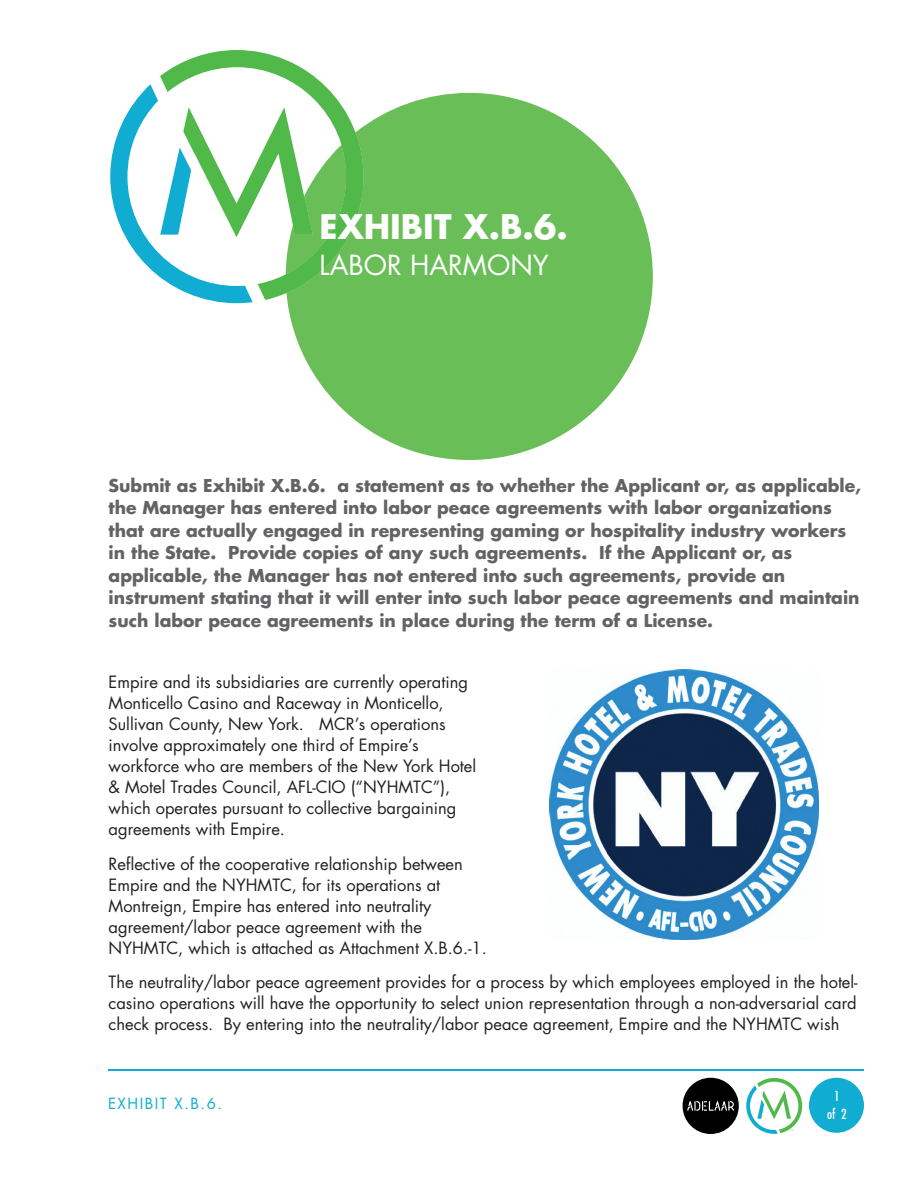
<style>
.page{position:relative;width:918px;height:1188px;background:#fff}
.page>*{position:absolute;margin:0;border:0;box-sizing:border-box;transform-origin:0 0}
.t1{font:700 33px "Futura Std";color:#fff}
.t2{font:27px "Futura Std";color:#fff}
.t3{font:700 17.25px/22.5px "Futura Std";color:#636366}
.t4{font:16.5px/21px "Futura Std";color:#231f20}
.t5{font:15px "Futura Std";letter-spacing:.1em;color:#10acd2}
.t6{font:condensed 13.5px "Futura Std";color:#fff}
.t7{font:500 condensed 13.5px "Futura";color:#fff}
</style>
<div class="page">
<svg style="left:746px;top:1078px;width:56px;height:56px"></svg>
<div style="left:809px;top:1078px;width:55px;height:55px;background:#10acd2;border-radius:50%"></div>
<hr style="left:108px;top:1069px;width:756px;height:2px;background:#10acd2">
<div style="left:683px;top:1078px;width:56px;height:56px;background:#000001;border-radius:50%"></div>
<svg style="left:687px;top:1101px;width:47px;height:10px"></svg>
<svg style="left:160px;top:50px;width:163px;height:34px"></svg>
<svg style="left:287px;top:93px;width:366px;height:367px;fill:#6abe58"></svg>
<svg style="left:110px;top:84px;width:253px;height:219px"></svg>
<img style="left:550px;top:670px;width:269px;height:270px">
<h1 class="t1" style="left:320px;top:205px;width:250px">EXHIBIT X.B.6.</h1>
<h2 class="t2" style="left:320px;top:248px;width:231px">LABOR HARMONY</h2>
<p class="t3" style="left:109px;top:474px;width:754px">Submit as Exhibit X.B.6. a statement as to whether the Applicant or, as applicable, the Manager has entered into labor peace agreements with labor organizations that are actually engaged in representing gaming or hospitality industry workers in the State. Provide copies of any such agreements. If the Applicant or, as applicable, the Manager has not entered into such agreements, provide an instrument stating that it will enter into such labor peace agreements and maintain such labor peace agreements in place during the term of a License.</p>
<p class="t4" style="left:109px;top:672px;width:369px">Empire and its subsidiaries are currently operating Monticello Casino and Raceway in Monticello, Sullivan County, New York. MCR’s operations involve approximately one third of Empire’s workforce who are members of the New York Hotel &amp; Motel Trades Council, AFL-CIO (“NYHMTC”), which operates pursuant to collective bargaining agreements with Empire.</p>
<p class="t4" style="left:109px;top:853px;width:380px">Reflective of the cooperative relationship between Empire and the NYHMTC, for its operations at Montreign, Empire has entered into neutrality agreement/labor peace agreement with the NYHMTC, which is attached as Attachment X.B.6.-1.</p>
<p class="t4" style="left:109px;top:972px;width:751px;text-align:justify">The neutrality/labor peace agreement provides for a process by which employees employed in the hotel&shy;casino operations will have the opportunity to select union representation through a non-adversarial card check process. By entering into the neutrality/labor peace agreement, Empire and the NYHMTC wish</p>
<p class="t5" style="left:108px;top:1094px;width:116px">EXHIBIT X.B.6.</p>
<p class="t7" style="left:834px;top:1087px;width:7px">1</p>
<p class="t6" style="left:827px;top:1105px;width:21px">of 2</p>
</div>
